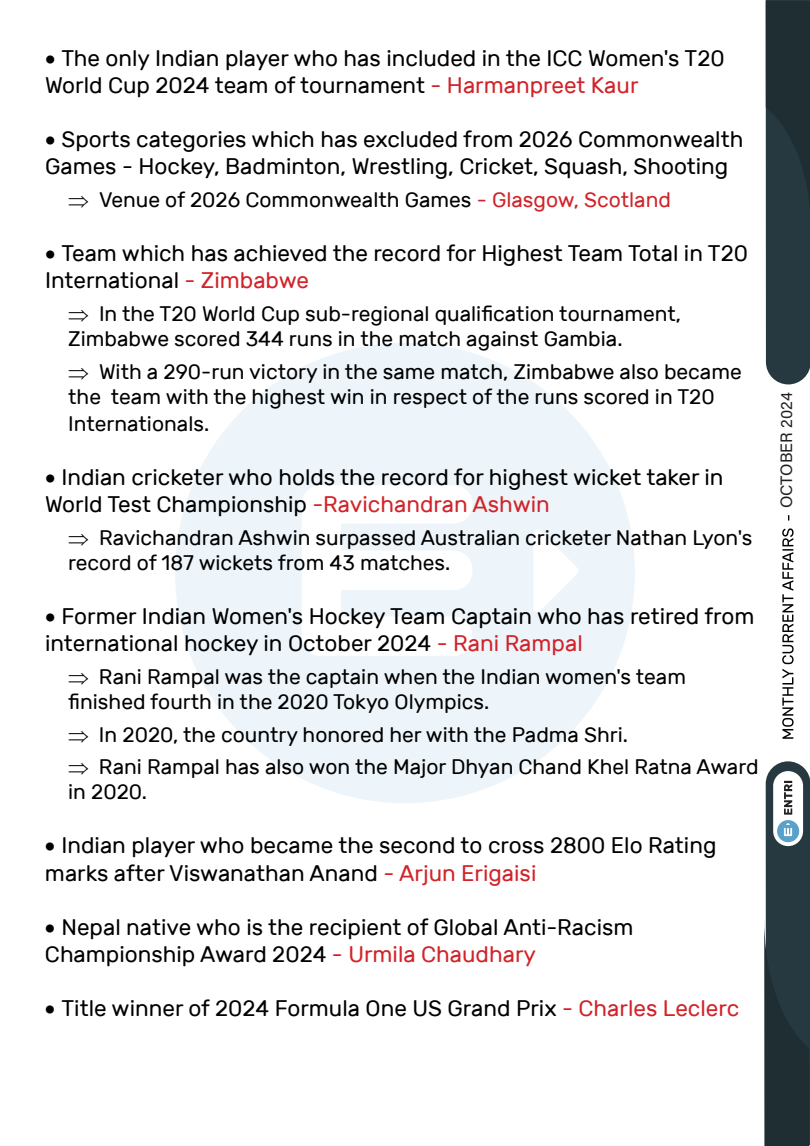
<style>
.page{position:relative;width:810px;height:1146px;background:#fff}
.page>*{position:absolute;margin:0;border:0;box-sizing:border-box;transform-origin:0 0}
.t1{font:22.5px/27px "Rubik";color:#000}
.t2{font:21px/25.2px "Rubik";color:#000}
.t3{font:16.5px "Acumin Variable Concept";color:#231f20}
.s1{color:#d1232a}
</style>
<div class="page">
<svg style="left:175px;top:343px;width:460px;height:460px;fill:#edf5fa"></svg>
<svg style="left:302px;top:485px;width:277px;height:171px"></svg>
<svg style="left:766px;top:0;width:44px;height:384px;background:#26363d"></svg>
<svg style="left:764px;top:761px;width:46px;height:384px;background:#404f56"></svg>
<svg style="left:782px;top:528px;width:12px;height:210px"></svg>
<p class="t1" style="left:45px;top:45px;width:681px">• The only Indian player who has included in the ICC Women's T20<br>World Cup 2024 team of tournament <span class="s1">- Harmanpreet Kaur</span></p>
<p class="t1" style="left:45px;top:126px;width:700px">• Sports categories which has excluded from 2026 Commonwealth<br>Games - Hockey, Badminton, Wrestling, Cricket, Squash, Shooting</p>
<p class="t2" style="left:68px;top:187px;width:604px">⇒ Venue of 2026 Commonwealth Games <span class="s1">- Glasgow, Scotland</span></p>
<p class="t1" style="left:45px;top:240px;width:705px">• Team which has achieved the record for Highest Team Total in T20<br>International <span class="s1">- Zimbabwe</span></p>
<p class="t2" style="left:68px;top:301px;width:614px">⇒ In the T20 World Cup sub-regional qualification tournament,<br>Zimbabwe scored 344 runs in the match against Gambia.</p>
<p class="t2" style="left:68px;top:359px;width:675px">⇒ With a 290-run victory in the same match, Zimbabwe also became the team with the highest win in respect of the runs scored in T20</p>
<p class="t2" style="left:68px;top:411px;width:142px">Internationals.</p>
<p class="t1" style="left:45px;top:464px;width:680px">• Indian cricketer who holds the record for highest wicket taker in<br>World Test Championship <span class="s1">-Ravichandran Ashwin</span></p>
<p class="t2" style="left:68px;top:525px;width:686px">⇒ Ravichandran Ashwin surpassed Australian cricketer Nathan Lyon's record of 187 wickets from 43 matches.</p>
<p class="t1" style="left:45px;top:603px;width:711px">• Former Indian Women's Hockey Team Captain who has retired from international hockey in October 2024 <span class="s1">- Rani Rampal</span></p>
<p class="t2" style="left:68px;top:664px;width:619px">⇒ Rani Rampal was the captain when the Indian women's team finished fourth in the 2020 Tokyo Olympics.</p>
<p class="t2" style="left:68px;top:722px;width:561px">⇒ In 2020, the country honored her with the Padma Shri.</p>
<p class="t2" style="left:68px;top:754px;width:692px">⇒ Rani Rampal has also won the Major Dhyan Chand Khel Ratna Award in 2020.</p>
<p class="t1" style="left:45px;top:832px;width:673px">• Indian player who became the second to cross 2800 Elo Rating marks after Viswanathan Anand <span class="s1">- Arjun Erigaisi</span></p>
<p class="t1" style="left:45px;top:913px;width:590px">• Nepal native who is the recipient of Global Anti-Racism<br>Championship Award 2024 <span class="s1">- Urmila Chaudhary</span></p>
<p class="t1" style="left:45px;top:994px;width:696px">• Title winner of 2024 Formula One US Grand Prix <span class="s1">- Charles Leclerc</span></p>
<p class="t3" style="left:775px;top:508px;width:117px;rotate:-90deg">OCTOBER 2024</p>
</div>
